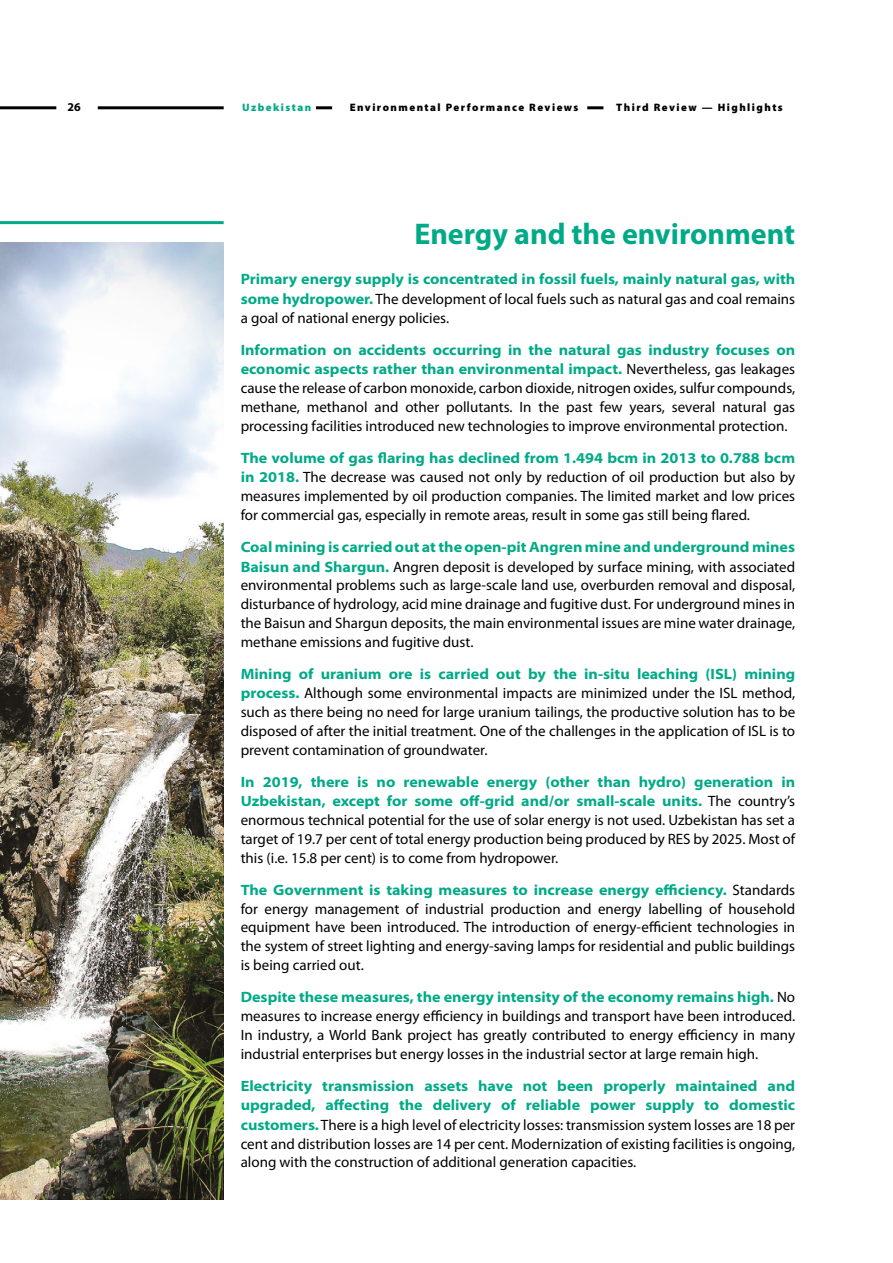
<style>
.page{position:relative;width:893px;height:1263px;background:#fff}
.page>*{position:absolute;margin:0;border:0;box-sizing:border-box;transform-origin:0 0}
.t1{font:700 30px "Myriad Pro";color:#00aa87}
.t2{font:15px/18.9px "Myriad Pro";color:#000;text-align:justify}
.t3{font:700 12px "Myriad Pro";color:#000}
.t4{font:900 10.8px "Myriad Pro";letter-spacing:.135em;color:#000}
.t5{font:900 10.8px "Myriad Pro";letter-spacing:.135em;color:#00aa87}
.s1{font-weight:700;font-stretch:semi-expanded;color:#00aa87}
</style>
<div class="page">
<hr style="left:98px;top:106px;width:126px;height:3px;background:#000">
<hr style="left:316px;top:106px;width:16px;height:3px;background:#000">
<hr style="left:587px;top:106px;width:16px;height:3px;background:#000">
<hr style="left:0;top:106px;width:56px;height:3px;background:#000">
<hr style="left:0;top:221px;width:224px;height:3px;background:#00aa87">
<img style="left:0;top:242px;width:224px;height:957px">
<p class="t3" style="left:67px;top:99px;width:15px">26</p>
<p class="t5" style="left:242px;top:101px;width:71px">Uzbekistan</p>
<p class="t4" style="left:350px;top:101px;width:230px">Environmental Performance Reviews</p>
<p class="t4" style="left:616px;top:101px;width:168px">Third Review — Highlights</p>
<h1 class="t1" style="left:414px;top:214px;width:382px">Energy and the environment</h1>
<p class="t2" style="left:241px;top:269px;width:556px"><span class="s1">Primary energy supply is concentrated in fossil fuels, mainly natural gas, with some hydropower.</span> The development of local fuels such as natural gas and coal remains a goal of national energy policies.</p>
<p class="t2" style="left:241px;top:340px;width:556px"><span class="s1">Information on accidents occurring in the natural gas industry focuses on economic aspects rather than environmental impact.</span> Nevertheless, gas leakages cause the release of carbon monoxide, carbon dioxide, nitrogen oxides, sulfur compounds, methane, methanol and other pollutants. In the past few years, several natural gas processing facilities introduced new technologies to improve environmental protection.</p>
<p class="t2" style="left:241px;top:448px;width:556px"><span class="s1">The volume of gas flaring has declined from 1.494 bcm in 2013 to 0.788 bcm in 2018.</span> The decrease was caused not only by reduction of oil production but also by measures implemented by oil production companies. The limited market and low prices for commercial gas, especially in remote areas, result in some gas still being flared.</p>
<p class="t2" style="left:241px;top:537px;width:556px"><span class="s1">Coal mining is carried out at the open-pit Angren mine and underground mines Baisun and Shargun.</span> Angren deposit is developed by surface mining, with associated environmental problems such as large-scale land use, overburden removal and disposal, disturbance of hydrology, acid mine drainage and fugitive dust. For underground mines in the Baisun and Shargun deposits, the main environmental issues are mine water drainage, methane emissions and fugitive dust.</p>
<p class="t2" style="left:241px;top:664px;width:556px"><span class="s1">Mining of uranium ore is carried out by the in-situ leaching (ISL) mining process.</span> Although some environmental impacts are minimized under the ISL method, such as there being no need for large uranium tailings, the productive solution has to be disposed of after the initial treatment. One of the challenges in the application of ISL is to prevent contamination of groundwater.</p>
<p class="t2" style="left:241px;top:772px;width:556px"><span class="s1">In 2019, there is no renewable energy (other than hydro) generation in Uzbekistan, except for some off-grid and/or small-scale units.</span> The country’s enormous technical potential for the use of solar energy is not used. Uzbekistan has set a target of 19.7 per cent of total energy production being produced by RES by 2025. Most of this (i.e. 15.8 per cent) is to come from hydropower.</p>
<p class="t2" style="left:241px;top:880px;width:556px"><span class="s1">The Government is taking measures to increase energy efficiency.</span> Standards for energy management of industrial production and energy labelling of household equipment have been introduced. The introduction of energy-efficient technologies in the system of street lighting and energy-saving lamps for residential and public buildings is being carried out.</p>
<p class="t2" style="left:241px;top:987px;width:556px"><span class="s1">Despite these measures, the energy intensity of the economy remains high.</span> No measures to increase energy efficiency in buildings and transport have been introduced.<br>In industry, a World Bank project has greatly contributed to energy efficiency in many industrial enterprises but energy losses in the industrial sector at large remain high.</p>
<p class="t2" style="left:241px;top:1076px;width:556px"><span class="s1">Electricity transmission assets have not been properly maintained and upgraded, affecting the delivery of reliable power supply to domestic customers.</span> There is a high level of electricity losses: transmission system losses are 18 per cent and distribution losses are 14 per cent. Modernization of existing facilities is ongoing, along with the construction of additional generation capacities.</p>
</div>
